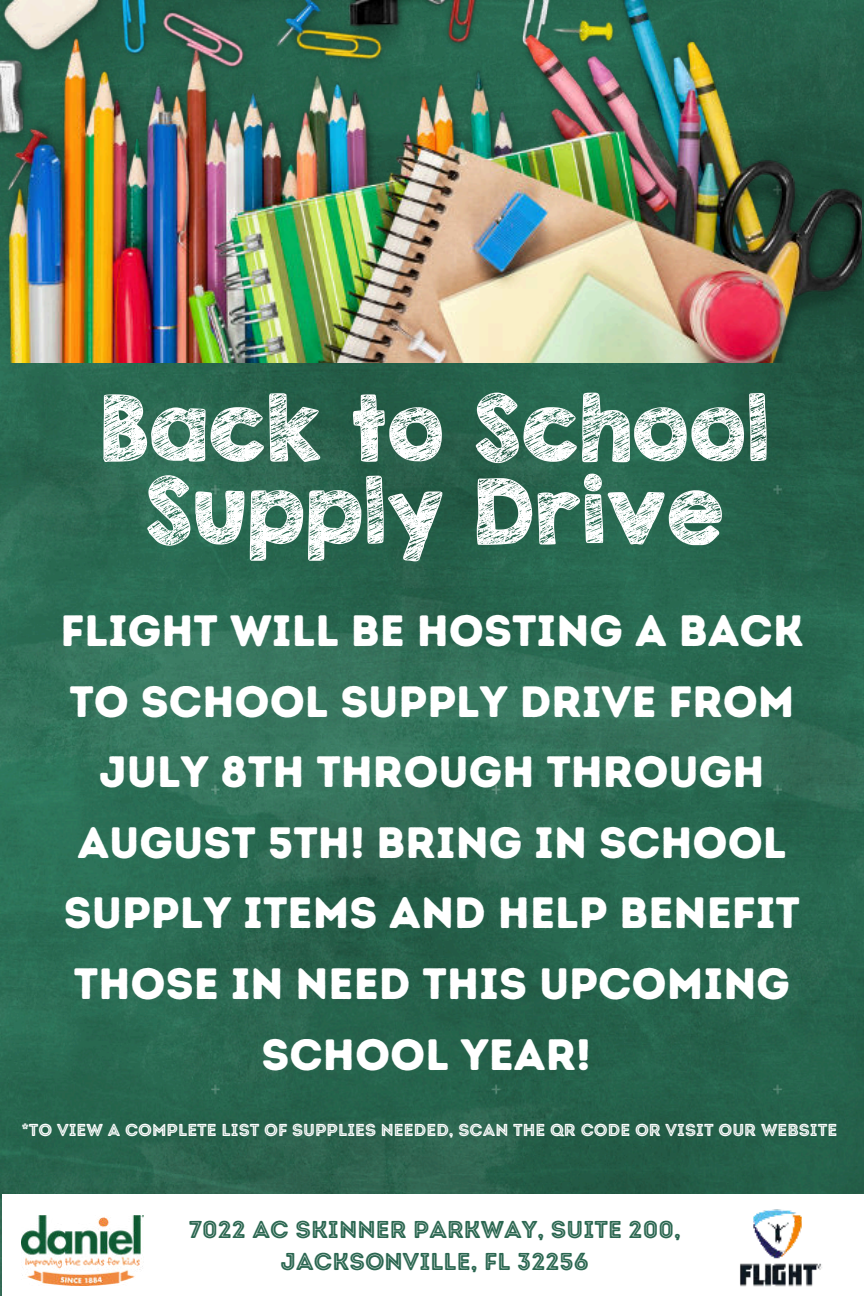
<style>
.page{position:relative;width:864px;height:1296px;background:#fff}
.page>*{position:absolute;margin:0;border:0;box-sizing:border-box;transform-origin:0 0}
.t1{font:88.8px/82.5px "KG Broken Vessels Sketch";color:#fff;text-align:center}
.t2{font:43.8px/70.5px "Intro Rust Base";color:#fff;text-align:center}
.t3{font:24.3px/31.2px "Intro Rust Base Line";color:#2a6650;text-align:center}
.t4{font:17.4px "Intro Rust Base Line";color:#fff}
</style>
<div class="page">
<img style="left:0;top:0;width:864px;height:1296px">
<img style="left:0;top:0;width:862px;height:362px">
<div style="left:3px;top:1195px;width:861px;height:101px;background:#fff"></div>
<img style="left:740px;top:1209px;width:82px;height:78px">
<img style="left:22px;top:1215px;width:121px;height:70px">
<h1 class="t1" style="left:100px;top:388px;width:671px">Back to School<br>Supply Drive</h1>
<p class="t2" style="left:61px;top:596px;width:744px">FLIGHT WILL BE HOSTING A BACK<br>TO SCHOOL SUPPLY DRIVE FROM<br>JULY 8TH THROUGH THROUGH<br>AUGUST 5TH! BRING IN SCHOOL<br>SUPPLY ITEMS AND HELP BENEFIT<br>THOSE IN NEED THIS UPCOMING<br>SCHOOL YEAR!</p>
<p class="t4" style="left:22px;top:1119px;width:817px">*TO VIEW A COMPLETE LIST OF SUPPLIES NEEDED, SCAN THE QR CODE OR VISIT OUR WEBSITE</p>
<p class="t3" style="left:189px;top:1215px;width:494px">7022 AC SKINNER PARKWAY, SUITE 200,<br>JACKSONVILLE, FL 32256</p>
</div>
